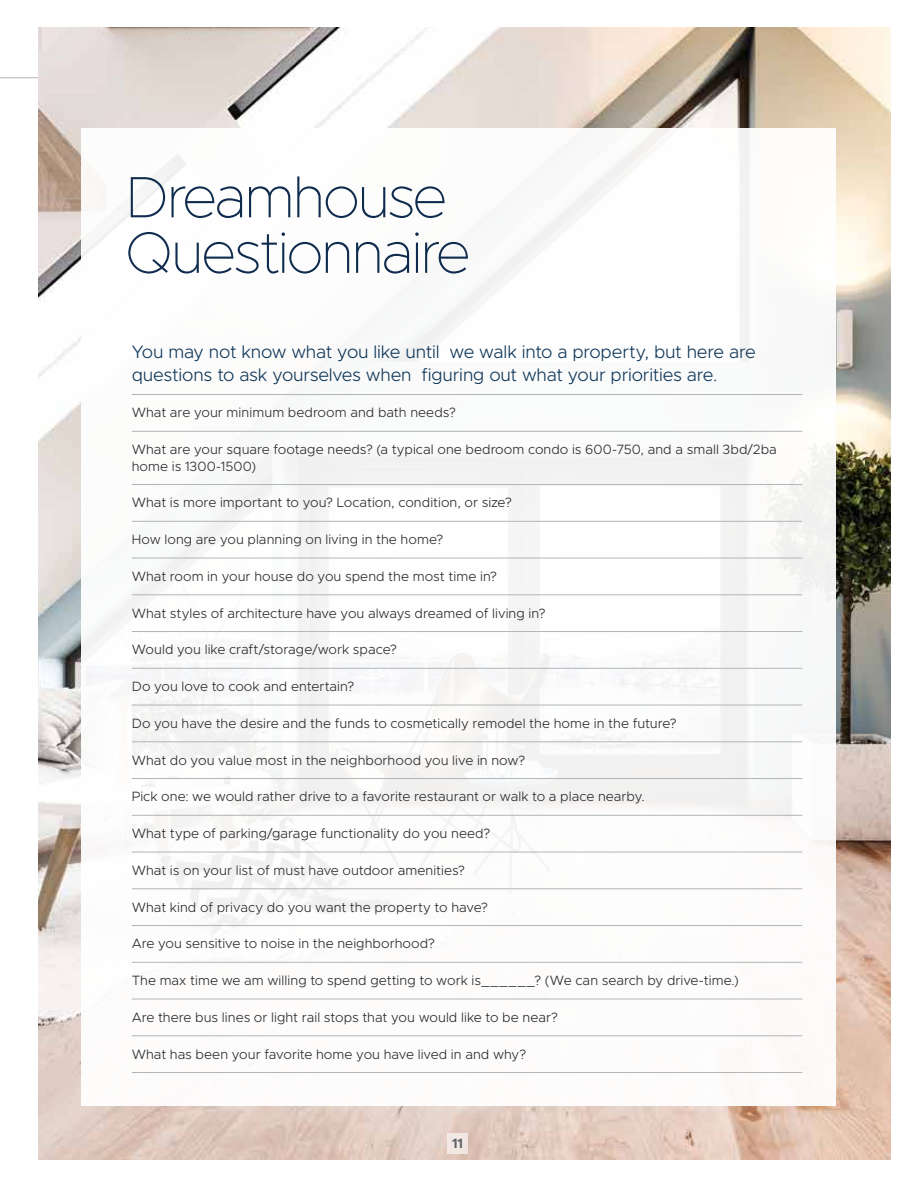
<style>
.page{position:relative;width:918px;height:1188px;background:#fff}
.page>*{position:absolute;margin:0;border:0;box-sizing:border-box;transform-origin:0 0}
.t1{font:100 58.5px/55.5px "Metropolis";letter-spacing:-.04em;color:#0f2c4e}
.t2{font:300 18px/22.5px "Metropolis";letter-spacing:-.01em;color:#0d3557}
.t3{font:300 13.5px/16.5px "Metropolis";letter-spacing:.005em;color:#292829}
.t4{font:700 13.5px "Metropolis";color:#5e6367}
</style>
<div class="page">
<hr style="left:0;top:77px;width:838px;height:1px;background:#b2b5b6">
<img style="left:39px;top:27px;width:852px;height:1133px">
<div style="left:82px;top:128px;width:754px;height:978px;background:#fff"></div>
<hr style="left:132px;top:394px;width:670px;height:1px;background:#b2b5b6">
<hr style="left:132px;top:431px;width:670px;height:1px;background:#b2b5b6">
<hr style="left:132px;top:484px;width:670px;height:1px;background:#b2b5b6">
<hr style="left:132px;top:521px;width:670px;height:1px;background:#b2b5b6">
<hr style="left:132px;top:558px;width:670px;height:1px;background:#b2b5b6">
<hr style="left:132px;top:594px;width:670px;height:1px;background:#b2b5b6">
<hr style="left:132px;top:631px;width:670px;height:1px;background:#b2b5b6">
<hr style="left:132px;top:668px;width:670px;height:1px;background:#b2b5b6">
<hr style="left:132px;top:705px;width:670px;height:1px;background:#b2b5b6">
<hr style="left:132px;top:741px;width:670px;height:1px;background:#b2b5b6">
<hr style="left:132px;top:778px;width:670px;height:1px;background:#b2b5b6">
<hr style="left:132px;top:815px;width:670px;height:1px;background:#b2b5b6">
<hr style="left:132px;top:852px;width:670px;height:1px;background:#b2b5b6">
<hr style="left:132px;top:888px;width:670px;height:1px;background:#b2b5b6">
<hr style="left:132px;top:925px;width:670px;height:1px;background:#b2b5b6">
<hr style="left:132px;top:962px;width:670px;height:1px;background:#b2b5b6">
<hr style="left:132px;top:999px;width:670px;height:1px;background:#b2b5b6">
<hr style="left:132px;top:1035px;width:670px;height:1px;background:#b2b5b6">
<hr style="left:132px;top:1072px;width:670px;height:1px;background:#b2b5b6">
<div style="left:447px;top:1133px;width:21px;height:21px;background:#f2e8e3"></div>
<h1 class="t1" style="left:125px;top:169px;width:347px">Dreamhouse<br>Questionnaire</h1>
<h2 class="t2" style="left:132px;top:341px;width:625px">You may not know what you like until we walk into a property, but here are questions to ask yourselves when figuring out what your priorities are.</h2>
<p class="t3" style="left:132px;top:404px;width:326px">What are your minimum bedroom and bath needs?</p>
<p class="t3" style="left:132px;top:441px;width:646px">What are your square footage needs? (a typical one bedroom condo is 600-750, and a small 3bd/2ba home is 1300-1500)</p>
<p class="t3" style="left:132px;top:494px;width:382px">What is more important to you? Location, condition, or size?</p>
<p class="t3" style="left:132px;top:531px;width:313px">How long are you planning on living in the home?</p>
<p class="t3" style="left:132px;top:568px;width:367px">What room in your house do you spend the most time in?</p>
<p class="t3" style="left:132px;top:605px;width:415px">What styles of architecture have you always dreamed of living in?</p>
<p class="t3" style="left:132px;top:641px;width:267px">Would you like craft/storage/work space?</p>
<p class="t3" style="left:132px;top:678px;width:224px">Do you love to cook and entertain?</p>
<p class="t3" style="left:132px;top:715px;width:546px">Do you have the desire and the funds to cosmetically remodel the home in the future?</p>
<p class="t3" style="left:132px;top:752px;width:395px">What do you value most in the neighborhood you live in now?</p>
<p class="t3" style="left:132px;top:788px;width:515px">Pick one: we would rather drive to a favorite restaurant or walk to a place nearby.</p>
<p class="t3" style="left:132px;top:825px;width:360px">What type of parking/garage functionality do you need?</p>
<p class="t3" style="left:132px;top:862px;width:335px">What is on your list of must have outdoor amenities?</p>
<p class="t3" style="left:132px;top:899px;width:358px">What kind of privacy do you want the property to have?</p>
<p class="t3" style="left:132px;top:935px;width:305px">Are you sensitive to noise in the neighborhood?</p>
<p class="t3" style="left:132px;top:972px;width:609px">The max time we am willing to spend getting to work is______? (We can search by drive-time.)</p>
<p class="t3" style="left:132px;top:1009px;width:428px">Are there bus lines or light rail stops that you would like to be near?</p>
<p class="t3" style="left:132px;top:1046px;width:396px">What has been your favorite home you have lived in and why?</p>
<p class="t4" style="left:452px;top:1135px;width:12px">11</p>
</div>
